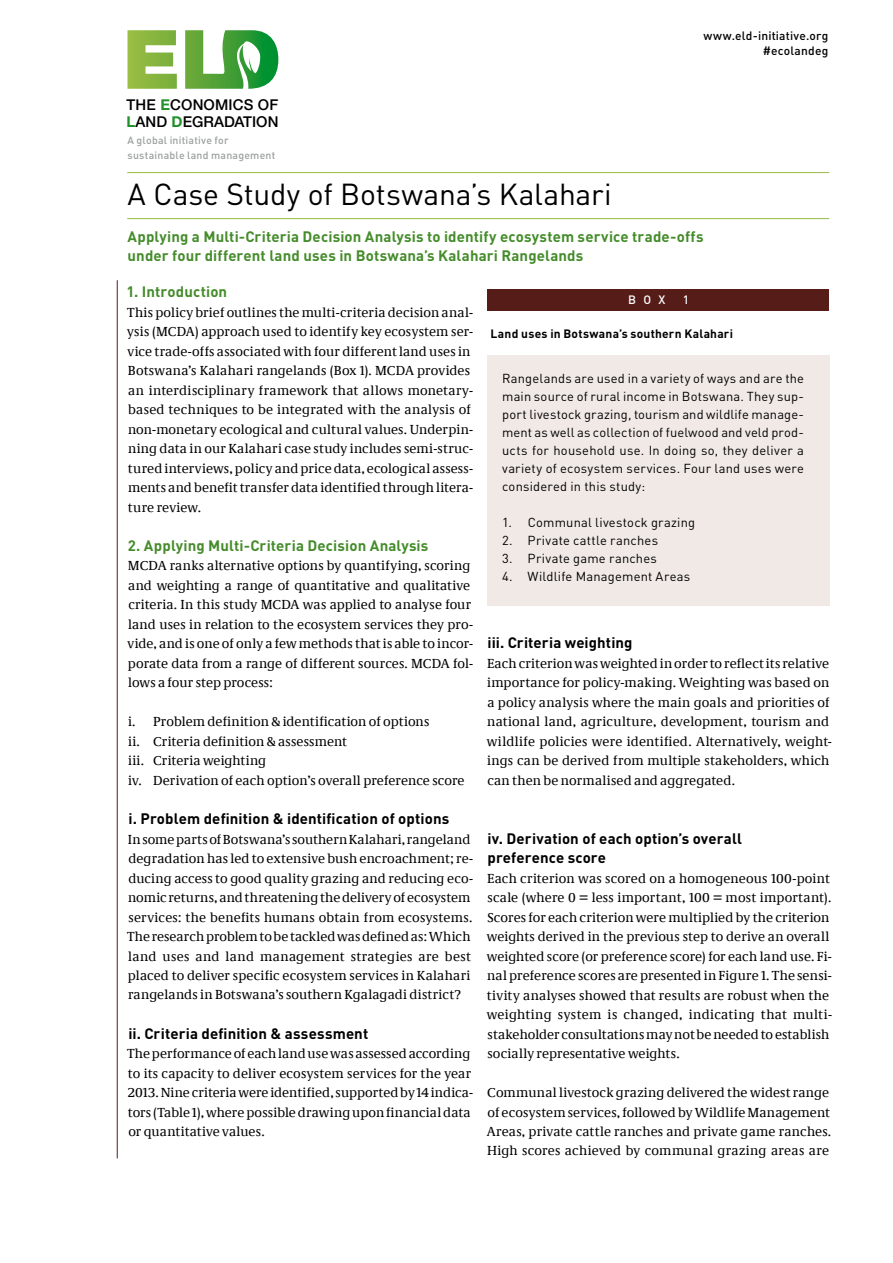
<style>
.page{position:relative;width:893px;height:1263px;background:#fff}
.page>*{position:absolute;margin:0;border:0;box-sizing:border-box;transform-origin:0 0}
.t1{font:30px "DIN";letter-spacing:-.005em;color:#000}
.t2{font:700 15px/19.5px "DIN";letter-spacing:.01em;color:#458c2b}
.t3{font:700 15px/19.5px "DIN";letter-spacing:.01em;color:#000}
.t4{font:500 15px/17.4px "Helvetica Neue";letter-spacing:.01em;color:#000}
.t5{font:13.5px/19.5px "Neue Demos";letter-spacing:.01em;color:#000}
.t6{font:12.9px/18px "DIN";letter-spacing:.015em;color:#000;text-align:justify}
.t7{font:700 12px "DIN";letter-spacing:.02em;color:#000}
.t8{font:500 12px/15px "DIN";letter-spacing:.015em;color:#000;text-align:right}
.t9{font:500 12px "DIN";color:#fff}
.t10{font:500 10.5px/15px "DIN";letter-spacing:.02em;color:#9c9e9f}
.s1{font-weight:700;color:#21922b}
</style>
<div class="page">
<div style="left:487px;top:355px;width:342px;height:251px;background:#f0e9e6"></div>
<div style="left:487px;top:289px;width:342px;height:21px;background:#561c18"></div>
<svg style="left:128px;top:30px;width:49px;height:59px"></svg>
<svg style="left:185px;top:30px;width:93px;height:59px"></svg>
<hr style="left:117px;top:280px;width:1px;height:878px;background:#561c18">
<hr style="left:127px;top:218px;width:702px;height:1px;background:#96bb43">
<hr style="left:127px;top:172px;width:702px;height:1px;background:#96bb43">
<p class="t4" style="left:127px;top:95px;width:153px">THE <span class="s1">E</span>CONOMICS OF<br><span class="s1">L</span>AND <span class="s1">D</span>EGRADATION</p>
<p class="t10" style="left:128px;top:132px;width:149px">A global initiative for sustainable land management</p>
<h1 class="t1" style="left:128px;top:175px;width:486px">A Case Study of Botswana’s Kalahari</h1>
<p class="t8" style="left:703px;top:28px;width:126px">www.eld-initiative.org #ecolandeg</p>
<p class="t2" style="left:128px;top:226px;width:577px">Applying a Multi-Criteria Decision Analysis to identify ecosystem service trade-offs under four different land uses in Botswana’s Kalahari Rangelands</p>
<p class="t2" style="left:126px;top:282px;width:102px">1. Introduction</p>
<p class="t5" style="left:127px;top:302px;width:348px">This policy brief outlines the multi-criteria decision anal&shy;ysis (MCDA) approach used to identify key ecosystem ser&shy;vice trade-offs associated with four different land uses in Botswana’s Kalahari rangelands (Box 1). MCDA provides an interdisciplinary framework that allows monetary&shy;based techniques to be integrated with the analysis of non-monetary ecological and cultural values. Underpin&shy;ning data in our Kalahari case study includes semi-struc&shy;tured interviews, policy and price data, ecological assess&shy;ments and benefit transfer data identified through litera&shy;ture review.</p>
<p class="t2" style="left:128px;top:535px;width:302px">2. Applying Multi-Criteria Decision Analysis</p>
<p class="t5" style="left:127px;top:556px;width:347px">MCDA ranks alternative options by quantifying, scoring and weighting a range of quantitative and qualitative criteria. In this study MCDA was applied to analyse four land uses in relation to the ecosystem services they pro&shy;vide, and is one of only a few methods that is able to incor&shy;porate data from a range of different sources. MCDA fol&shy;lows a four step process:</p>
<p class="t5" style="left:128px;top:712px;width:338px">i. Problem definition &amp; identification of options<br>ii. Criteria definition &amp; assessment<br>iii. Criteria weighting<br>iv. Derivation of each option’s overall preference score</p>
<p class="t3" style="left:128px;top:808px;width:323px">i. Problem definition &amp; identification of options</p>
<p class="t5" style="left:127px;top:829px;width:348px">In some parts of Botswana’s southern Kalahari, rangeland degradation has led to extensive bush encroachment; re&shy;ducing access to good quality grazing and reducing eco&shy;nomic returns, and threatening the delivery of ecosystem services: the benefits humans obtain from ecosystems.<br>The research problem to be tackled was defined as: Which land uses and land management strategies are best placed to deliver specific ecosystem services in Kalahari rangelands in Botswana’s southern Kgalagadi district?</p>
<p class="t3" style="left:128px;top:1023px;width:241px">ii. Criteria definition &amp; assessment</p>
<p class="t5" style="left:127px;top:1043px;width:348px">The performance of each land use was assessed according to its capacity to deliver ecosystem services for the year 2013. Nine criteria were identified, supported by 14 indica&shy;tors (Table 1), where possible drawing upon financial data or quantitative values.</p>
<p class="t9" style="left:628px;top:292px;width:39px">BOX</p>
<p class="t9" style="left:683px;top:292px;width:8px">1</p>
<p class="t7" style="left:491px;top:326px;width:244px">Land uses in Botswana’s southern Kalahari</p>
<p class="t6" style="left:502px;top:369px;width:303px">Rangelands are used in a variety of ways and are the main source of rural income in Botswana. They sup&shy;port livestock grazing, tourism and wildlife manage&shy;ment as well as collection of fuelwood and veld prod&shy;ucts for household use. In doing so, they deliver a variety of ecosystem services. Four land uses were considered in this study:</p>
<p class="t6" style="left:502px;top:513px;width:194px">1. Communal livestock grazing</p>
<p class="t6" style="left:502px;top:531px;width:157px">2. Private cattle ranches</p>
<p class="t6" style="left:502px;top:549px;width:156px">3. Private game ranches</p>
<p class="t6" style="left:502px;top:567px;width:190px">4. Wildlife Management Areas</p>
<p class="t3" style="left:487px;top:633px;width:147px">iii. Criteria weighting</p>
<p class="t5" style="left:487px;top:653px;width:347px">Each criterion was weighted in order to reflect its relative importance for policy-making. Weighting was based on a policy analysis where the main goals and priorities of national land, agriculture, development, tourism and wildlife policies were identified. Alternatively, weight&shy;ings can be derived from multiple stakeholders, which can then be normalised and aggregated.</p>
<p class="t3" style="left:487px;top:828px;width:256px">iv. Derivation of each option’s overall preference score</p>
<p class="t5" style="left:487px;top:868px;width:347px">Each criterion was scored on a homogeneous 100-point scale (where 0 = less important, 100 = most important).<br>Scores for each criterion were multiplied by the criterion weights derived in the previous step to derive an overall weighted score (or preference score) for each land use. Fi&shy;nal preference scores are presented in Figure 1. The sensi&shy;tivity analyses showed that results are robust when the weighting system is changed, indicating that multi&shy;stakeholder consultations may not be needed to establish socially representative weights.</p>
<p class="t5" style="left:487px;top:1082px;width:346px">Communal livestock grazing delivered the widest range of ecosystem services, followed by Wildlife Management Areas, private cattle ranches and private game ranches.<br>High scores achieved by communal grazing areas are</p>
</div>
